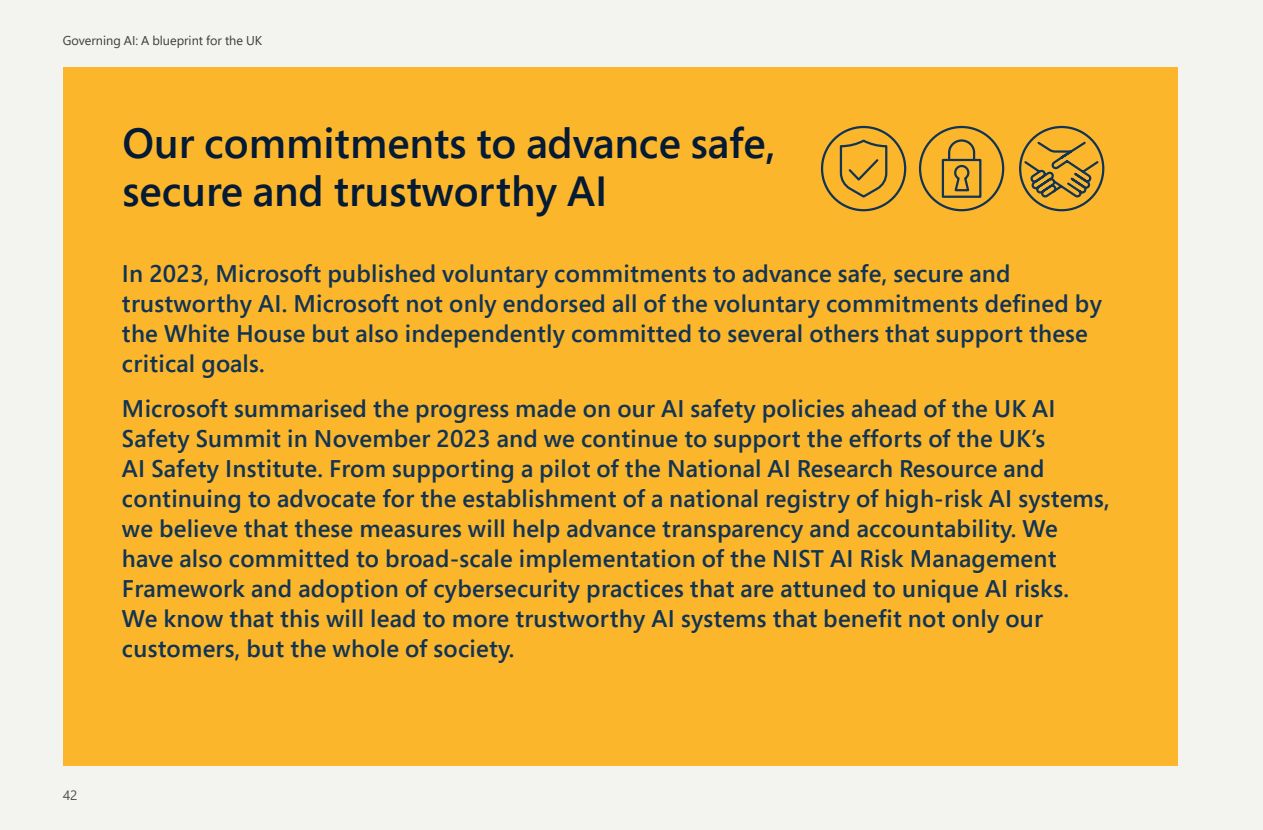
<style>
.page{position:relative;width:1263px;height:830px;background:#fff}
.page>*{position:absolute;margin:0;border:0;box-sizing:border-box;transform-origin:0 0}
.t1{font:600 42px/48px "Segoe Pro";color:#051b35}
.t2{font:600 24px/30px "Segoe Pro";letter-spacing:.01em;color:#123454}
.t3{font:13.5px "Segoe Pro";color:#515253}
.t4{font:12.75px "Segoe Pro";color:#3b3b3e}
</style>
<div class="page">
<div style="left:0;top:0;width:1263px;height:829px;background:#f3f3f0"></div>
<div style="left:64px;top:68px;width:1114px;height:697px;background:#fcb62b"></div>
<svg style="left:839px;top:139px;width:49px;height:59px"></svg>
<div style="left:821px;top:126px;width:85px;height:85px;border:2px solid #123454;border-radius:50%"></div>
<svg style="left:1022px;top:140px;width:78px;height:60px"></svg>
<div style="left:1019px;top:126px;width:85px;height:85px;border:2px solid #123454;border-radius:50%"></div>
<div style="left:919px;top:126px;width:85px;height:85px;border:2px solid #123454;border-radius:50%"></div>
<div style="left:942px;top:159px;width:39px;height:39px;border:2px solid #123454"></div>
<svg style="left:947px;top:139px;width:29px;height:53px"></svg>
<p class="t4" style="left:63px;top:32px;width:201px">Governing AI: A blueprint for the UK</p>
<h1 class="t1" style="left:123px;top:118px;width:654px">Our commitments to advance safe, secure and trustworthy AI</h1>
<p class="t2" style="left:122px;top:257px;width:981px">In 2023, Microsoft published voluntary commitments to advance safe, secure and trustworthy AI. Microsoft not only endorsed all of the voluntary commitments defined by the White House but also independently committed to several others that support these critical goals.</p>
<p class="t2" style="left:122px;top:392px;width:989px">Microsoft summarised the progress made on our AI safety policies ahead of the UK AI Safety Summit in November 2023 and we continue to support the efforts of the UK’s<br>AI Safety Institute. From supporting a pilot of the National AI Research Resource and continuing to advocate for the establishment of a national registry of high-risk AI systems, we believe that these measures will help advance transparency and accountability. We have also committed to broad-scale implementation of the NIST AI Risk Management Framework and adoption of cybersecurity practices that are attuned to unique AI risks.<br>We know that this will lead to more trustworthy AI systems that benefit not only our customers, but the whole of society.</p>
<p class="t3" style="left:63px;top:785px;width:16px">42</p>
</div>
